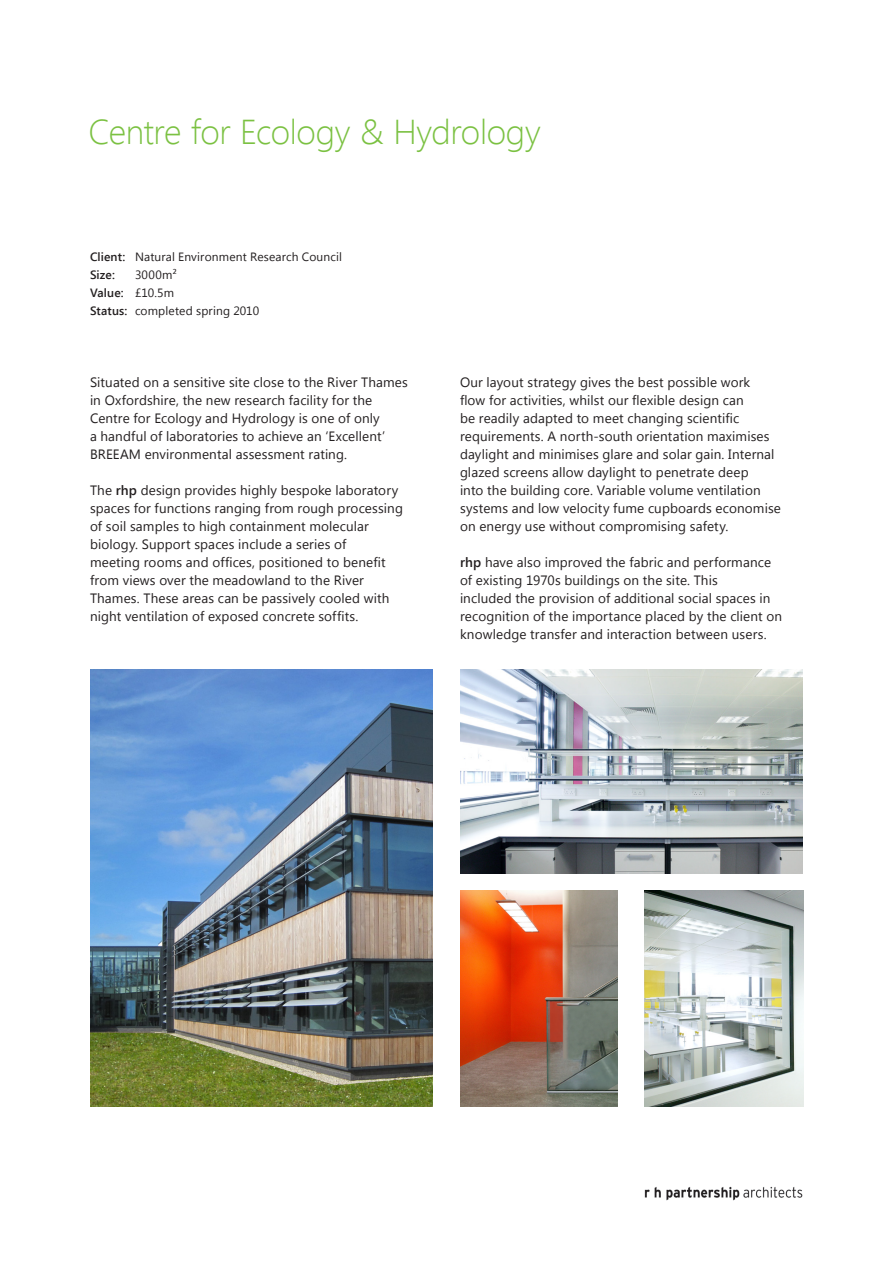
<style>
.page{position:relative;width:893px;height:1263px;background:#fff}
.page>*{position:absolute;margin:0;border:0;box-sizing:border-box;transform-origin:0 0}
.A_Heading{font:300 34.5px "Segoe UI";letter-spacing:-.01em;color:#7bc142}
.Main_Text{font:13.5px/18px "Segoe UI";letter-spacing:.01em;color:#231f20}
.Detail_Heading{font:12px "Segoe UI";letter-spacing:.015em;color:#231f20}
.Detail_Heading-2{font:600 12px "Segoe UI";letter-spacing:.015em;color:#231f20}
.s1{font-weight:600}
.s2{font-weight:400}
</style>
<div class="page">
<img style="left:645px;top:1186px;width:158px;height:14px">
<img style="left:90px;top:669px;width:343px;height:438px">
<img style="left:460px;top:669px;width:343px;height:204px">
<img style="left:460px;top:891px;width:158px;height:216px">
<img style="left:645px;top:891px;width:158px;height:216px">
<p class="A_Heading" style="left:88px;top:108px;width:454px">Centre for Ecology &amp; Hydrology</p>
<p class="Detail_Heading" style="left:90px;top:249px;width:253px"><span class="s1">Client:</span> Natural Environment Research Council</p>
<p class="Detail_Heading-2" style="left:90px;top:267px;width:26px">Size:</p>
<p class="Detail_Heading" style="left:135px;top:267px;width:44px">3000m²</p>
<p class="Detail_Heading-2" style="left:90px;top:285px;width:86px">Value: <span class="s2">£10.5m</span></p>
<p class="Detail_Heading" style="left:90px;top:303px;width:171px"><span class="s1">Status:</span> completed spring 2010</p>
<p class="Main_Text" style="left:90px;top:372px;width:319px">Situated on a sensitive site close to the River Thames in Oxfordshire, the new research facility for the Centre for Ecology and Hydrology is one of only<br>a handful of laboratories to achieve an ‘Excellent’ BREEAM environmental assessment rating.</p>
<p class="Main_Text" style="left:90px;top:480px;width:314px">The <span class="s1">rhp</span> design provides highly bespoke laboratory spaces for functions ranging from rough processing of soil samples to high containment molecular biology. Support spaces include a series of<br>meeting rooms and offices, positioned to benefit from views over the meadowland to the River Thames. These areas can be passively cooled with night ventilation of exposed concrete soffits.</p>
<p class="Main_Text" style="left:460px;top:372px;width:322px">Our layout strategy gives the best possible work<br>flow for activities, whilst our flexible design can<br>be readily adapted to meet changing scientific requirements. A north-south orientation maximises daylight and minimises glare and solar gain. Internal glazed screens allow daylight to penetrate deep<br>into the building core. Variable volume ventilation systems and low velocity fume cupboards economise on energy use without compromising safety.</p>
<p class="Main_Text" style="left:460px;top:552px;width:324px"><span class="s1">rhp</span> have also improved the fabric and performance of existing 1970s buildings on the site. This<br>included the provision of additional social spaces in recognition of the importance placed by the client on knowledge transfer and interaction between users.</p>
</div>
